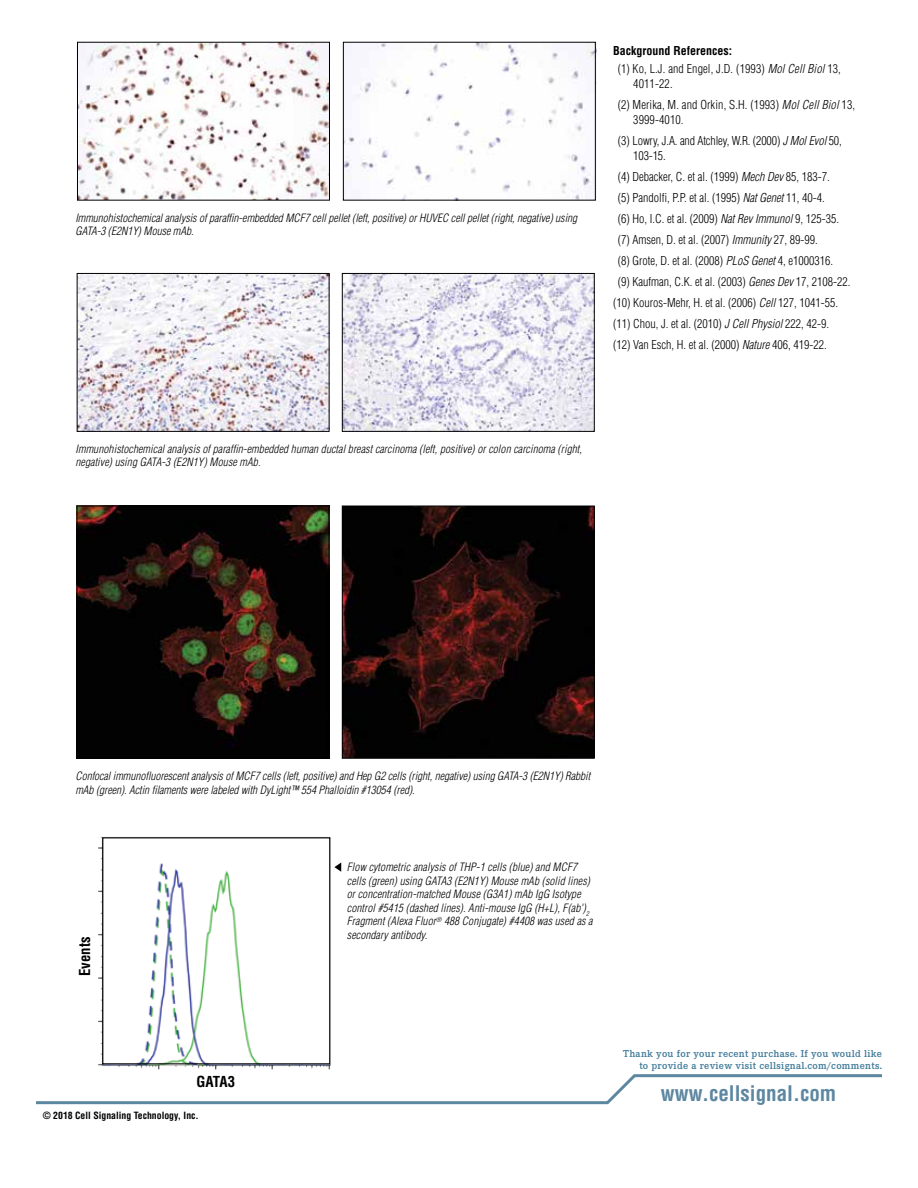
<style>
.page{position:relative;width:918px;height:1188px;background:#fff}
.page>*{position:absolute;margin:0;border:0;box-sizing:border-box;transform-origin:0 0}
.t1{font:700 condensed 21px "Helvetica";color:#5d87a1}
.t2{font:700 condensed 14.7px "Helvetica";color:#000}
.t3{font:300 condensed 12px/21px "Helvetica";color:#000}
.t4{font:italic 300 condensed 11.25px/13.5px "Helvetica";letter-spacing:.01em;color:#000}
.t5{font:600 10.5px/12px "Corporate E Pro";letter-spacing:.025em;color:#3e7998;text-align:right}
.t6{font:700 condensed 9.75px "Helvetica";color:#000}
.s1{font-weight:700}
.s2{font-style:italic}
</style>
<div class="page">
<svg style="left:36px;top:1074px;width:846px;height:31px"></svg>
<img style="left:99px;top:836px;width:232px;height:233px">
<div style="left:102px;top:838px;width:228px;height:226px;border:1px solid #000"></div>
<img style="left:76px;top:505px;width:253px;height:253px">
<img style="left:344px;top:508px;width:249px;height:249px">
<div style="left:77px;top:506px;width:252px;height:253px;border:1px solid #000"></div>
<div style="left:342px;top:506px;width:253px;height:253px;border:1px solid #000"></div>
<img style="left:79px;top:275px;width:248px;height:155px">
<img style="left:344px;top:275px;width:249px;height:155px">
<div style="left:77px;top:273px;width:252px;height:159px;border:1px solid #000"></div>
<div style="left:342px;top:273px;width:253px;height:159px;border:1px solid #000"></div>
<img style="left:79px;top:44px;width:249px;height:154px">
<img style="left:345px;top:44px;width:249px;height:154px">
<div style="left:77px;top:42px;width:253px;height:158px;border:1px solid #000"></div>
<div style="left:343px;top:42px;width:253px;height:158px;border:1px solid #000"></div>
<svg style="left:334px;top:862px;width:7px;height:10px"></svg>
<p class="t4" style="left:75px;top:211px;width:503px">Immunohistochemical analysis of paraffin-embedded MCF7 cell pellet (left, positive) or HUVEC cell pellet (right, negative) using<br>GATA-3 (E2N1Y) Mouse mAb.</p>
<p class="t3" style="left:618px;top:41px;width:224px;line-height:18px;text-indent:-5px"><span class="s1">Background References:<br></span>(1) Ko, L.J. and Engel, J.D. (1993) <span class="s2">Mol Cell Biol</span> 13,</p>
<p class="t3" style="left:618px;top:73px;width:239px;text-indent:15px">4011-22.<br>(2) Merika, M. and Orkin, S.H. (1993) <span class="s2">Mol Cell Biol</span> 13,</p>
<p class="t3" style="left:618px;top:109px;width:225px;text-indent:15px">3999-4010.<br>(3) Lowry, J.A. and Atchley, W.R. (2000) <span class="s2">J Mol Evol</span> 50,</p>
<p class="t3" style="left:633px;top:145px;width:34px">103-15.</p>
<p class="t3" style="left:618px;top:166px;width:213px">(4) Debacker, C. et al. (1999) <span class="s2">Mech Dev</span> 85, 183-7.</p>
<p class="t3" style="left:618px;top:187px;width:208px">(5) Pandolfi, P.P. et al. (1995) <span class="s2">Nat Genet</span> 11, 40-4.</p>
<p class="t3" style="left:618px;top:208px;width:223px">(6) Ho, I.C. et al. (2009) <span class="s2">Nat Rev Immunol</span> 9, 125-35.</p>
<p class="t3" style="left:618px;top:229px;width:201px">(7) Amsen, D. et al. (2007) <span class="s2">Immunity</span> 27, 89-99.</p>
<p class="t3" style="left:618px;top:250px;width:217px">(8) Grote, D. et al. (2008) <span class="s2">PLoS Genet</span> 4, e1000316.</p>
<p class="t3" style="left:618px;top:271px;width:234px">(9) Kaufman, C.K. et al. (2003) <span class="s2">Genes Dev</span> 17, 2108-22.</p>
<p class="t3" style="left:613px;top:292px;width:226px">(10) Kouros-Mehr, H. et al. (2006) <span class="s2">Cell</span> 127, 1041-55.</p>
<p class="t3" style="left:613px;top:313px;width:217px">(11) Chou, J. et al. (2010) <span class="s2">J Cell Physiol</span> 222, 42-9.</p>
<p class="t3" style="left:613px;top:334px;width:215px">(12) Van Esch, H. et al. (2000) <span class="s2">Nature</span> 406, 419-22.</p>
<p class="t4" style="left:75px;top:442px;width:508px">Immunohistochemical analysis of paraffin-embedded human ductal breast carcinoma (left, positive) or colon carcinoma (right, negative) using GATA-3 (E2N1Y) Mouse mAb.</p>
<p class="t4" style="left:75px;top:769px;width:516px">Confocal immunofluorescent analysis of MCF7 cells (left, positive) and Hep G2 cells (right, negative) using GATA-3 (E2N1Y) Rabbit mAb (green). Actin filaments were labeled with DyLight™ 554 Phalloidin #13054 (red).</p>
<h2 class="t2" style="left:76px;top:976px;width:41px;rotate:-90deg">Events</h2>
<h2 class="t2" style="left:197px;top:1073px;width:40px">GATA3</h2>
<p class="t6" style="left:43px;top:1109px;width:158px">© 2018 Cell Signaling Technology, Inc.</p>
<p class="t4" style="left:347px;top:861px;width:247px">Flow cytometric analysis of THP-1 cells (blue) and MCF7 cells (green) using GATA3 (E2N1Y) Mouse mAb (solid lines) or concentration-matched Mouse (G3A1) mAb IgG Isotype control #5415 (dashed lines). Anti-mouse IgG (H+L), F(ab')<sub>2<br></sub>Fragment (Alexa Fluor<sup>®</sup> 488 Conjugate) #4408 was used as a secondary antibody.</p>
<p class="t5" style="left:623px;top:1047px;width:260px">Thank you for your recent purchase. If you would like to provide a review visit cellsignal.com/comments.</p>
<h1 class="t1" style="left:661px;top:1080px;width:177px">www.cellsignal.com</h1>
</div>
